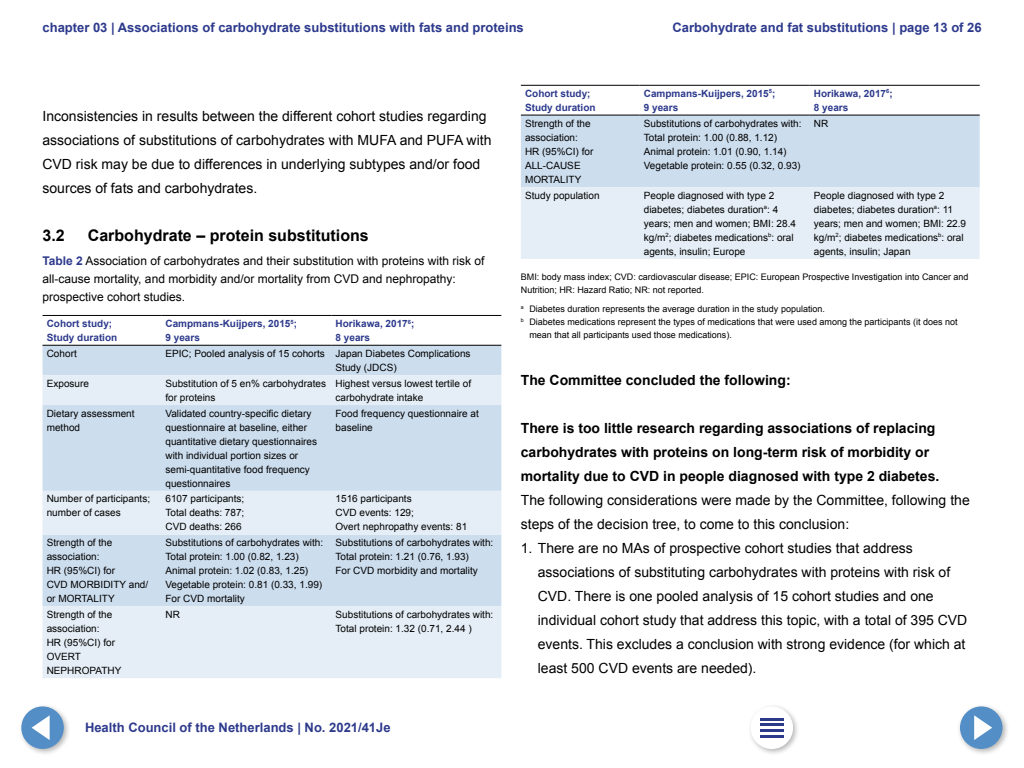
<style>
.page{position:relative;width:1024px;height:768px;background:#fff}
.page>*{position:absolute;margin:0;border:0;box-sizing:border-box;transform-origin:0 0}
.Kop_1_1_vet{font:700 16px "Arial";color:#000}
.Plat_z_ruimte{font:14px/24px "Arial";color:#000}
.Kop_z_nr_vet{font:700 14px/24px "Arial";color:#000}
.t1{font:700 13px "Arial";color:#2d3a8c}
.Tabel_Kop{font:12px/18px "Arial";color:#000}
.Tabeltekst{font:10px/14px "Arial";color:#000}
.Tabeltekst_Vet{font:700 10px "Arial";color:#2d3a8c}
.Footnote{font:9px/13px "Arial";color:#000}
.Brontekst{font:9px/13px "Arial";color:#000}
.s1{font-weight:700;color:#2d3a8c}
</style>
<div class="page">
<svg style="left:161px;top:344px;width:340px;height:1px"></svg>
<div style="left:43px;top:346px;width:458px;height:29px;background:#cde"></div>
<svg style="left:43px;top:375px;width:458px;height:303px;background:#d8e5f1"></svg>
<hr style="left:43px;top:315px;width:118px;height:1px;background:#000">
<hr style="left:161px;top:315px;width:170px;height:1px;background:#000">
<hr style="left:331px;top:315px;width:170px;height:1px;background:#000">
<hr style="left:43px;top:345px;width:118px;height:1px;background:#000">
<hr style="left:161px;top:345px;width:170px;height:1px;background:#000">
<hr style="left:331px;top:345px;width:170px;height:1px;background:#000">
<svg style="left:640px;top:114px;width:340px;height:1px"></svg>
<div style="left:521px;top:116px;width:459px;height:71px;background:#cde"></div>
<div style="left:521px;top:187px;width:459px;height:72px;background:#e5eef6"></div>
<hr style="left:521px;top:85px;width:119px;height:1px;background:#000">
<hr style="left:640px;top:85px;width:170px;height:1px;background:#000">
<hr style="left:810px;top:85px;width:170px;height:1px;background:#000">
<hr style="left:521px;top:115px;width:119px;height:1px;background:#000">
<hr style="left:640px;top:115px;width:170px;height:1px;background:#000">
<hr style="left:810px;top:115px;width:170px;height:1px;background:#000">
<div style="left:18px;top:703px;width:53px;height:53px;background:#000;opacity:.3"></div>
<div style="left:21px;top:706px;width:43px;height:43px;background:#548ec6;border-radius:50%"></div>
<svg style="left:32px;top:715px;width:18px;height:25px"></svg>
<div style="left:747px;top:703px;width:53px;height:53px;background:#000;opacity:.3"></div>
<div style="left:751px;top:707px;width:42px;height:42px;background:#fff;border-radius:50%"></div>
<hr style="left:760px;top:718px;width:24px;height:2px;background:#2d3a8c">
<hr style="left:760px;top:724px;width:24px;height:2px;background:#2d3a8c">
<hr style="left:760px;top:730px;width:24px;height:2px;background:#2d3a8c">
<hr style="left:760px;top:735px;width:24px;height:2px;background:#2d3a8c">
<div style="left:957px;top:703px;width:53px;height:53px;background:#000;opacity:.3"></div>
<div style="left:960px;top:706px;width:43px;height:43px;background:#548ec6;border-radius:50%"></div>
<svg style="left:974px;top:715px;width:18px;height:25px"></svg>
<h3 class="t1" style="left:43px;top:19px;width:483px">chapter 03 | Associations of carbohydrate substitutions with fats and proteins</h3>
<h3 class="t1" style="left:673px;top:19px;width:311px">Carbohydrate and fat substitutions | page 13 of 26</h3>
<p class="Plat_z_ruimte" style="left:43px;top:104px;width:450px">Inconsistencies in results between the different cohort studies regarding associations of substitutions of carbohydrates with MUFA and PUFA with CVD risk may be due to differences in underlying subtypes and/or food sources of fats and carbohydrates.</p>
<h2 class="Kop_1_1_vet" style="left:43px;top:225px;width:24px">3.2</h2>
<h2 class="Kop_1_1_vet" style="left:88px;top:225px;width:282px">Carbohydrate – protein substitutions</h2>
<h2 class="Tabel_Kop" style="left:43px;top:252px;width:443px"><span class="s1">Table 2</span> Association of carbohydrates and their substitution with proteins with risk of all-cause mortality, and morbidity and/or mortality from CVD and nephropathy: prospective cohort studies.</h2>
<h3 class="Tabeltekst_Vet" style="left:47px;top:317px;width:67px">Cohort study;</h3>
<h3 class="Tabeltekst_Vet" style="left:47px;top:331px;width:72px">Study duration</h3>
<h3 class="Tabeltekst_Vet" style="left:336px;top:317px;width:80px">Horikawa, 2017<sup>6</sup>;</h3>
<h3 class="Tabeltekst_Vet" style="left:336px;top:331px;width:36px">8 years</h3>
<h3 class="Tabeltekst_Vet" style="left:165px;top:317px;width:133px">Campmans-Kuijpers, 2015<sup>5</sup>;</h3>
<h3 class="Tabeltekst_Vet" style="left:165px;top:331px;width:36px">9 years</h3>
<p class="Tabeltekst" style="left:47px;top:347px;width:32px">Cohort</p>
<p class="Tabeltekst" style="left:165px;top:347px;width:161px">EPIC; Pooled analysis of 15 cohorts</p>
<p class="Tabeltekst" style="left:336px;top:347px;width:137px">Japan Diabetes Complications</p>
<p class="Tabeltekst" style="left:336px;top:361px;width:63px">Study (JDCS)</p>
<p class="Tabeltekst" style="left:47px;top:376px;width:44px">Exposure</p>
<p class="Tabeltekst" style="left:165px;top:376px;width:162px">Substitution of 5 en% carbohydrates for proteins</p>
<p class="Tabeltekst" style="left:336px;top:376px;width:137px">Highest versus lowest tertile of carbohydrate intake</p>
<p class="Tabeltekst" style="left:47px;top:406px;width:89px">Dietary assessment method</p>
<p class="Tabeltekst" style="left:165px;top:406px;width:153px">Validated country-specific dietary questionnaire at baseline, either quantitative dietary questionnaires with individual portion sizes or semi-quantitative food frequency questionnaires</p>
<p class="Tabeltekst" style="left:336px;top:406px;width:145px">Food frequency questionnaire at baseline</p>
<p class="Tabeltekst" style="left:47px;top:492px;width:105px">Number of participants; number of cases</p>
<p class="Tabeltekst" style="left:165px;top:492px;width:80px">6107 participants;</p>
<p class="Tabeltekst" style="left:336px;top:492px;width:78px">1516 participants</p>
<p class="Tabeltekst" style="left:336px;top:506px;width:80px">CVD events: 129;</p>
<p class="Tabeltekst" style="left:336px;top:520px;width:133px">Overt nephropathy events: 81</p>
<p class="Tabeltekst" style="left:165px;top:506px;width:80px">Total deaths: 787;</p>
<p class="Tabeltekst" style="left:165px;top:520px;width:78px">CVD deaths: 266</p>
<p class="Tabeltekst" style="left:47px;top:536px;width:67px">Strength of the association:</p>
<p class="Tabeltekst" style="left:47px;top:564px;width:70px">HR (95%CI) for</p>
<p class="Tabeltekst" style="left:47px;top:578px;width:103px">CVD MORBIDITY and/ or MORTALITY</p>
<p class="Tabeltekst" style="left:47px;top:608px;width:67px">Strength of the association:</p>
<p class="Tabeltekst" style="left:47px;top:636px;width:70px">HR (95%CI) for</p>
<p class="Tabeltekst" style="left:47px;top:650px;width:76px">OVERT<br>NEPHROPATHY</p>
<p class="Tabeltekst" style="left:165px;top:536px;width:159px">Substitutions of carbohydrates with:</p>
<p class="Tabeltekst" style="left:165px;top:550px;width:135px">Total protein: 1.00 (0.82, 1.23)</p>
<p class="Tabeltekst" style="left:165px;top:564px;width:144px">Animal protein: 1.02 (0.83, 1.25)</p>
<p class="Tabeltekst" style="left:165px;top:578px;width:158px">Vegetable protein: 0.81 (0.33, 1.99)</p>
<p class="Tabeltekst" style="left:165px;top:592px;width:81px">For CVD mortality</p>
<p class="Tabeltekst" style="left:336px;top:536px;width:159px">Substitutions of carbohydrates with:</p>
<p class="Tabeltekst" style="left:336px;top:550px;width:135px">Total protein: 1.21 (0.76, 1.93)</p>
<p class="Tabeltekst" style="left:336px;top:564px;width:144px">For CVD morbidity and mortality</p>
<p class="Tabeltekst" style="left:165px;top:608px;width:16px">NR</p>
<p class="Tabeltekst" style="left:336px;top:608px;width:159px">Substitutions of carbohydrates with:</p>
<p class="Tabeltekst" style="left:336px;top:622px;width:138px">Total protein: 1.32 (0.71, 2.44 )</p>
<h3 class="t1" style="left:85px;top:719px;width:307px">Health Council of the Netherlands | No. 2021/41Je</h3>
<h3 class="Tabeltekst_Vet" style="left:525px;top:87px;width:67px">Cohort study;</h3>
<h3 class="Tabeltekst_Vet" style="left:525px;top:101px;width:72px">Study duration</h3>
<p class="Tabeltekst" style="left:525px;top:116px;width:67px">Strength of the association:</p>
<p class="Tabeltekst" style="left:525px;top:144px;width:70px">HR (95%CI) for<br>ALL-CAUSE<br>MORTALITY</p>
<h3 class="Tabeltekst_Vet" style="left:644px;top:87px;width:133px">Campmans-Kuijpers, 2015<sup>5</sup>;</h3>
<h3 class="Tabeltekst_Vet" style="left:644px;top:101px;width:36px">9 years</h3>
<p class="Tabeltekst" style="left:644px;top:116px;width:159px">Substitutions of carbohydrates with:</p>
<p class="Tabeltekst" style="left:644px;top:130px;width:135px">Total protein: 1.00 (0.88, 1.12)</p>
<p class="Tabeltekst" style="left:644px;top:144px;width:144px">Animal protein: 1.01 (0.90, 1.14)</p>
<p class="Tabeltekst" style="left:644px;top:158px;width:158px">Vegetable protein: 0.55 (0.32, 0.93)</p>
<h3 class="Tabeltekst_Vet" style="left:814px;top:87px;width:80px">Horikawa, 2017<sup>6</sup>;</h3>
<h3 class="Tabeltekst_Vet" style="left:814px;top:101px;width:36px">8 years</h3>
<p class="Tabeltekst" style="left:814px;top:116px;width:16px">NR</p>
<p class="Tabeltekst" style="left:525px;top:188px;width:76px">Study population</p>
<p class="Tabeltekst" style="left:644px;top:188px;width:154px">People diagnosed with type 2 diabetes; diabetes duration<sup>a</sup>: 4 years; men and women; BMI: 28.4 kg/m<sup>2</sup>; diabetes medications<sup>b</sup>: oral agents, insulin; Europe</p>
<p class="Tabeltekst" style="left:814px;top:188px;width:154px">People diagnosed with type 2 diabetes; diabetes duration<sup>a</sup>: 11 years; men and women; BMI: 22.9 kg/m<sup>2</sup>; diabetes medications<sup>b</sup>: oral agents, insulin; Japan</p>
<p class="Brontekst" style="left:521px;top:271px;width:449px">BMI: body mass index; CVD: cardiovascular disease; EPIC: European Prospective Investigation into Cancer and<br>Nutrition; HR: Hazard Ratio; NR: not reported.</p>
<p class="Footnote" style="left:521px;top:303px;width:306px"><sup>a</sup> Diabetes duration represents the average duration in the study population.</p>
<p class="Footnote" style="left:529px;top:316px;width:430px;text-indent:-9px"><sup>b</sup> Diabetes medications represent the types of medications that were used among the participants (it does not mean that all participants used those medications).</p>
<h2 class="Kop_z_nr_vet" style="left:521px;top:369px;width:271px">The Committee concluded the following:</h2>
<h2 class="Kop_z_nr_vet" style="left:521px;top:417px;width:420px">There is too little research regarding associations of replacing carbohydrates with proteins on long-term risk of morbidity or mortality due to CVD in people diagnosed with type 2 diabetes.</h2>
<p class="Plat_z_ruimte" style="left:521px;top:488px;width:450px">The following considerations were made by the Committee, following the steps of the decision tree, to come to this conclusion:</p>
<p class="Plat_z_ruimte" style="left:538px;top:536px;width:431px;text-indent:-17px">1. There are no MAs of prospective cohort studies that address associations of substituting carbohydrates with proteins with risk of CVD. There is one pooled analysis of 15 cohort studies and one individual cohort study that address this topic, with a total of 395 CVD events. This excludes a conclusion with strong evidence (for which at least 500 CVD events are needed).</p>
</div>
